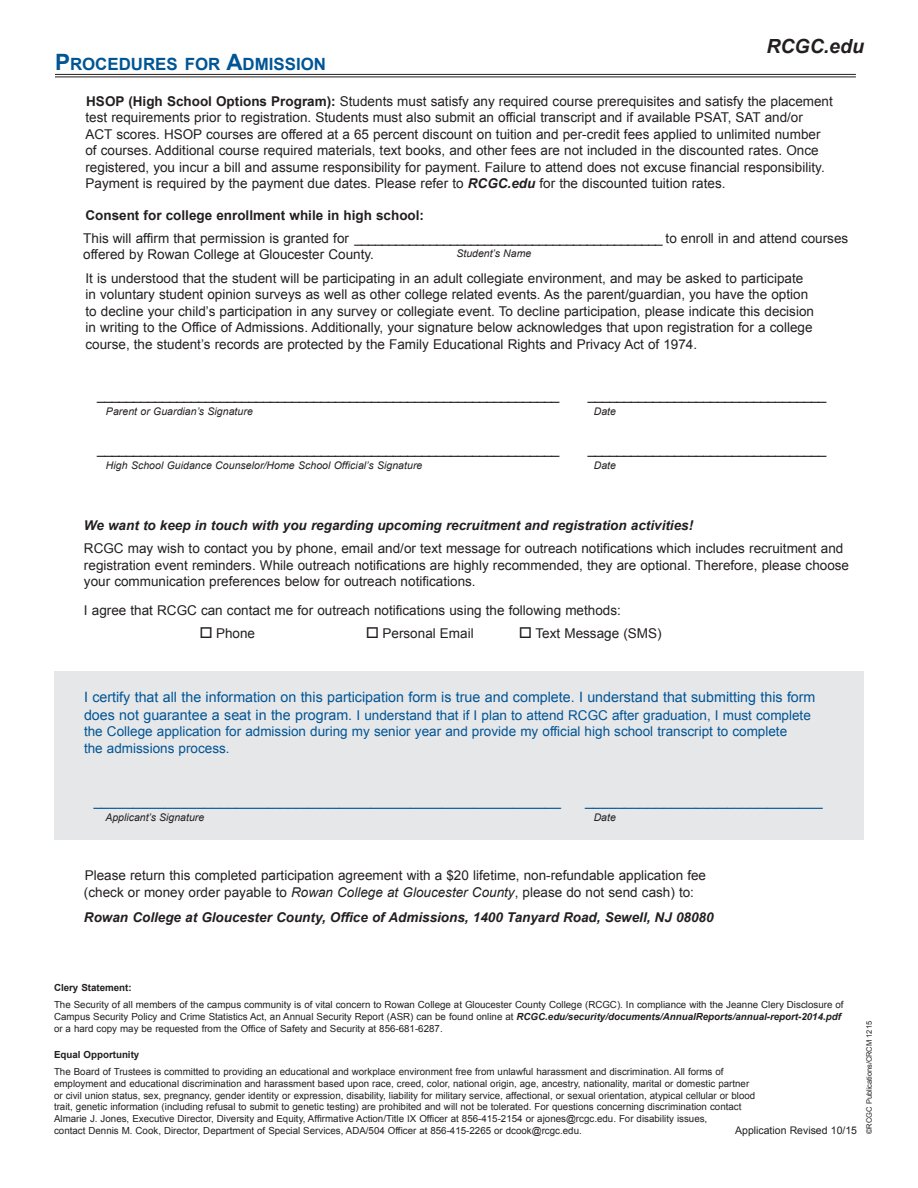
<style>
.page{position:relative;width:918px;height:1188px;background:#fff}
.page>*{position:absolute;margin:0;border:0;box-sizing:border-box;transform-origin:0 0}
.t1{font:italic 700 19.5px "Arial";color:#231f20}
.t2{font:700 16.8px "Arial";color:#005595}
.t3{font:14.25px "Arial";color:#231f20}
.t4{font:14.25px "Arial";color:#005595}
.t5{font:13.5px/16.5px "Arial";color:#231f20}
.t6{font:13.5px/16.8px "Arial";color:#005595}
.t7{font:italic 700 13.5px "Arial";color:#231f20}
.t8{font:700 13.5px "Arial";color:#231f20}
.t9{font:italic 10.5px "Arial";letter-spacing:.005em;color:#231f20}
.t10{font:10.5px "Arial";color:#231f20}
.t11{font:9.75px/11.7px "Arial";color:#231f20}
.t12{font:700 9.75px "Arial";color:#231f20}
.t13{font:7.5px "Arial";letter-spacing:-.005em;color:#231f20}
.s1{font-size:22.5px}
.s2{font-weight:700}
.s3{font-weight:700;font-style:italic}
.s4{font-size:14.25px}
.s5{font-style:italic}
</style>
<div class="page">
<hr style="left:55px;top:74px;width:801px;height:1px;background:#231f20">
<hr style="left:55px;top:77px;width:801px;height:1px;background:#231f20">
<div style="left:54px;top:671px;width:810px;height:169px;background:#e6e7e9"></div>
<h1 class="t1" style="left:767px;top:33px;width:99px">RCGC.edu</h1>
<p class="t2" style="left:55px;top:53px;width:273px"><span class="s1">P</span>ROCEDURES FOR <span class="s1">A</span>DMISSION</p>
<p class="t5" style="left:85px;top:93px;width:749px"><span class="s2">HSOP (High School Options Program):</span> Students must satisfy any required course prerequisites and satisfy the placement test requirements prior to registration. Students must also submit an official transcript and if available PSAT, SAT and/or ACT scores. HSOP courses are offered at a 65 percent discount on tuition and per-credit fees applied to unlimited number of courses. Additional course required materials, text books, and other fees are not included in the discounted rates. Once registered, you incur a bill and assume responsibility for payment. Failure to attend does not excuse financial responsibility.<br>Payment is required by the payment due dates. Please refer to <span class="s3">RCGC.edu</span> for the discounted tuition rates.</p>
<p class="t8" style="left:85px;top:206px;width:340px">Consent for college enrollment while in high school:</p>
<p class="t5" style="left:83px;top:230px;width:767px">This will affirm that permission is granted for _____________________________________________ to enroll in and attend courses offered by Rowan College at Gloucester County.</p>
<p class="t9" style="left:456px;top:247px;width:76px">Student’s Name</p>
<p class="t5" style="left:86px;top:270px;width:730px">It is understood that the student will be participating in an adult collegiate environment, and may be asked to participate in voluntary student opinion surveys as well as other college related events. As the parent/guardian, you have the option to decline your child’s participation in any survey or collegiate event. To decline participation, please indicate this decision in writing to the Office of Admissions. Additionally, your signature below acknowledges that upon registration for a college course, the student’s records are protected by the Family Educational Rights and Privacy Act of 1974.</p>
<p class="t3" style="left:97px;top:385px;width:464px">________________________________________________________________</p>
<p class="t3" style="left:588px;top:385px;width:240px">_________________________________</p>
<p class="t9" style="left:106px;top:404px;width:148px">Parent or Guardian’s Signature</p>
<p class="t9" style="left:594px;top:404px;width:24px">Date</p>
<p class="t3" style="left:97px;top:439px;width:464px">________________________________________________________________</p>
<p class="t3" style="left:588px;top:439px;width:240px">_________________________________</p>
<p class="t9" style="left:106px;top:458px;width:318px">High School Guidance Counselor/Home School Official’s Signature</p>
<p class="t9" style="left:594px;top:458px;width:24px">Date</p>
<p class="t7" style="left:84px;top:516px;width:611px">We want to keep in touch with you regarding upcoming recruitment and registration activities!</p>
<p class="t5" style="left:84px;top:541px;width:767px">RCGC may wish to contact you by phone, email and/or text message for outreach notifications which includes recruitment and registration event reminders. While outreach notifications are highly recommended, they are optional. Therefore, please choose your communication preferences below for outreach notifications.</p>
<p class="t5" style="left:84px;top:602px;width:538px">I agree that RCGC can contact me for outreach notifications using the following methods:</p>
<p class="t5" style="left:199px;top:625px;width:57px">□ Phone</p>
<p class="t5" style="left:366px;top:625px;width:109px">□ Personal Email</p>
<p class="t5" style="left:519px;top:625px;width:144px">□ Text Message (SMS)</p>
<p class="t4" style="left:84px;top:688px;width:733px">I certify that all the information on this participation form is true and complete. I understand that submitting this form</p>
<p class="t6" style="left:84px;top:707px;width:728px"><span class="s4">does not guarantee a seat in the program.</span> I understand that if I plan to attend RCGC after graduation, I must complete the College application for admission during my senior year and provide my official high school transcript to complete<br>the admissions process.</p>
<p class="t4" style="left:94px;top:791px;width:469px">___________________________________________________________</p>
<p class="t4" style="left:585px;top:791px;width:239px">______________________________</p>
<p class="t9" style="left:105px;top:810px;width:100px">Applicant’s Signature</p>
<p class="t9" style="left:594px;top:810px;width:24px">Date</p>
<p class="t5" style="left:84px;top:867px;width:624px">Please return this completed participation agreement with a $20 lifetime, non-refundable application fee (check or money order payable to <span class="s5">Rowan College at Gloucester County</span>, please do not send cash) to:</p>
<p class="t7" style="left:84px;top:908px;width:631px">Rowan College at Gloucester County, Office of Admissions, 1400 Tanyard Road, Sewell, NJ 08080</p>
<p class="t12" style="left:54px;top:981px;width:79px">Clery Statement:</p>
<p class="t11" style="left:54px;top:999px;width:791px">The Security of all members of the campus community is of vital concern to Rowan College at Gloucester County College (RCGC). In compliance with the Jeanne Clery Disclosure of<br>Campus Security Policy and Crime Statistics Act, an Annual Security Report (ASR) can be found online at <span class="s3">RCGC.edu/security/documents/AnnualReports/annual-report-2014.pdf </span>or a hard copy may be requested from the Office of Safety and Security at 856-681-6287.</p>
<p class="t12" style="left:54px;top:1048px;width:87px">Equal Opportunity</p>
<p class="t11" style="left:54px;top:1066px;width:703px">The Board of Trustees is committed to providing an educational and workplace environment free from unlawful harassment and discrimination. All forms of employment and educational discrimination and harassment based upon race, creed, color, national origin, age, ancestry, nationality, marital or domestic partner or civil union status, sex, pregnancy, gender identity or expression, disability, liability for military service, affectional, or sexual orientation, atypical cellular or blood trait, genetic information (including refusal to submit to genetic testing) are prohibited and will not be tolerated. For questions concerning discrimination contact Almarie J. Jones, Executive Director, Diversity and Equity, Affirmative Action/Title IX Officer at 856-415-2154 or ajones@rcgc.edu. For disability issues,<br>contact Dennis M. Cook, Director, Department of Special Services, ADA/504 Officer at 856-415-2265 or dcook@rcgc.edu.</p>
<p class="t10" style="left:735px;top:1123px;width:123px">Application Revised 10/15</p>
<p class="t13" style="left:864px;top:1134px;width:114px;rotate:-90deg">©RCGC Publications/CRCM 1215</p>
</div>
